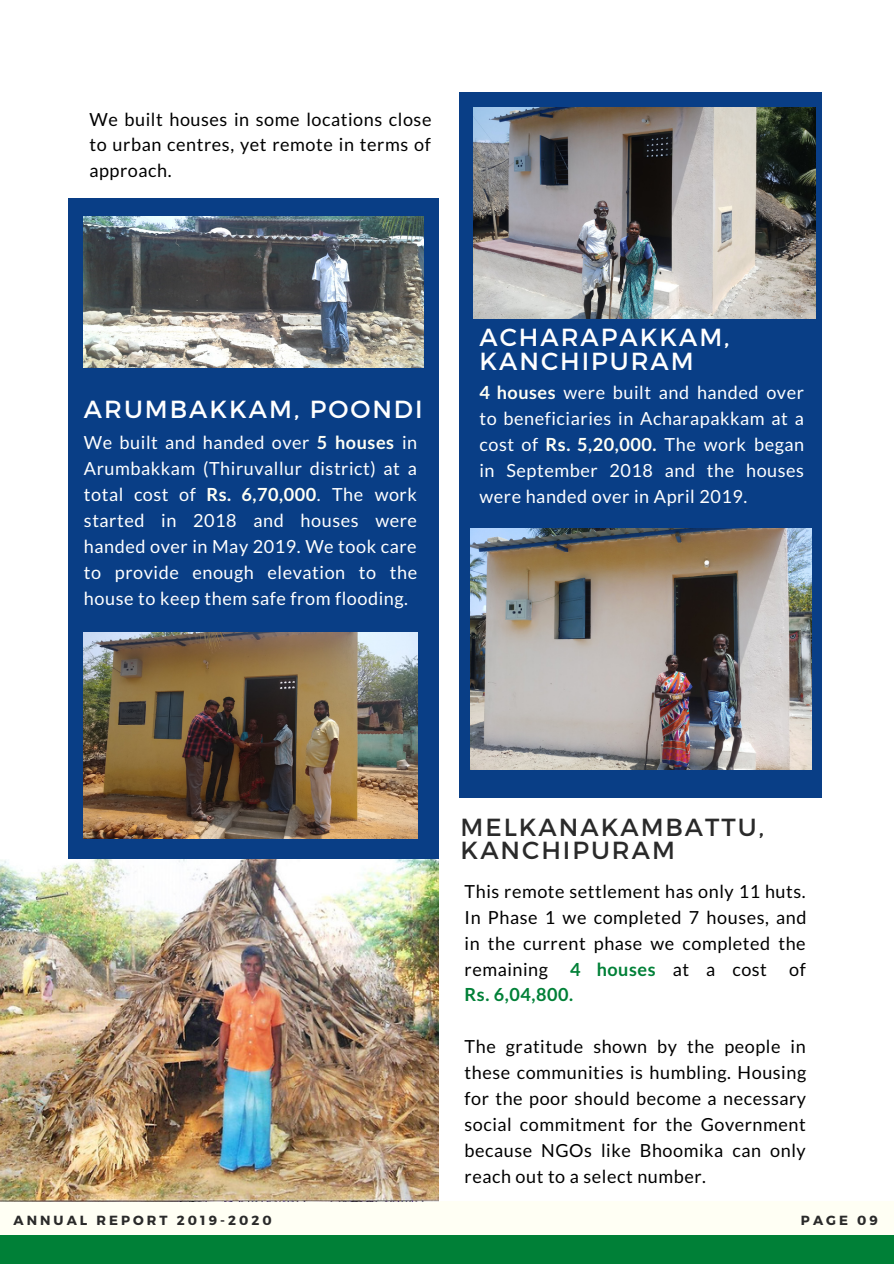
<style>
.page{position:relative;width:894px;height:1264px;background:#fff}
.page>*{position:absolute;margin:0;border:0;box-sizing:border-box;transform-origin:0 0}
.t1{font:24.75px/23.7px "Montserrat";letter-spacing:.08em;color:#fff}
.t2{font:24.75px/23.7px "Montserrat";letter-spacing:.08em;color:#2a2a2a}
.t3{font:18px/26px "Lato";letter-spacing:.03em;color:#000;text-align:justify}
.t4{font:18px/26px "Lato";letter-spacing:.03em;color:#fff;text-align:justify}
.t5{font:700 13.2px "Montserrat";letter-spacing:.23em;color:#2a2a2a}
.s1{font-weight:700;color:#fffff4}
.s2{font-weight:700;color:#008037}
</style>
<div class="page">
<div style="left:0;top:1201px;width:893px;height:51px;background:#fffff4"></div>
<div style="left:0;top:1235px;width:893px;height:28px;background:#008037"></div>
<div style="left:68px;top:198px;width:371px;height:660px;background:#093e86"></div>
<img style="left:84px;top:216px;width:339px;height:151px">
<div style="left:459px;top:92px;width:362px;height:705px;background:#093e86"></div>
<img style="left:470px;top:529px;width:341px;height:240px">
<img style="left:473px;top:107px;width:342px;height:211px">
<img style="left:0;top:859px;width:438px;height:342px">
<img style="left:84px;top:632px;width:333px;height:206px">
<p class="t3" style="left:89px;top:106px;width:343px">We built houses in some locations close to urban centres, yet remote in terms of approach.</p>
<h1 class="t1" style="left:84px;top:396px;width:340px">ARUMBAKKAM, POONDI</h1>
<p class="t4" style="left:84px;top:429px;width:335px">We built and handed over <span class="s1">5 houses</span> in Arumbakkam (Thiruvallur district) at a total cost of <span class="s1">Rs. 6,70,000</span>. The work started in 2018 and houses were handed over in May 2019. We took care to provide enough elevation to the house to keep them safe from flooding.</p>
<h1 class="t1" style="left:479px;top:324px;width:251px">ACHARAPAKKAM,<br>KANCHIPURAM</h1>
<p class="t4" style="left:479px;top:379px;width:326px"><span class="s1">4 houses</span> were built and handed over to beneficiaries in Acharapakkam at a cost of <span class="s1">Rs. 5,20,000.</span> The work began in September 2018 and the houses were handed over in April 2019.</p>
<h1 class="t2" style="left:460px;top:814px;width:305px">MELKANAKAMBATTU,<br>KANCHIPURAM</h1>
<p class="t3" style="left:464px;top:877px;width:343px">This remote settlement has only 11 huts.<br>In Phase 1 we completed 7 houses, and in the current phase we completed the remaining <span class="s2">4 houses</span> at a cost of <span class="s2">Rs. 6,04,800.</span></p>
<p class="t3" style="left:464px;top:1033px;width:343px">The gratitude shown by the people in these communities is humbling. Housing for the poor should become a necessary social commitment for the Government because NGOs like Bhoomika can only reach out to a select number.</p>
<p class="t5" style="left:13px;top:1211px;width:260px">ANNUAL REPORT 2019-2020</p>
<p class="t5" style="left:800px;top:1211px;width:78px">PAGE 09</p>
</div>
